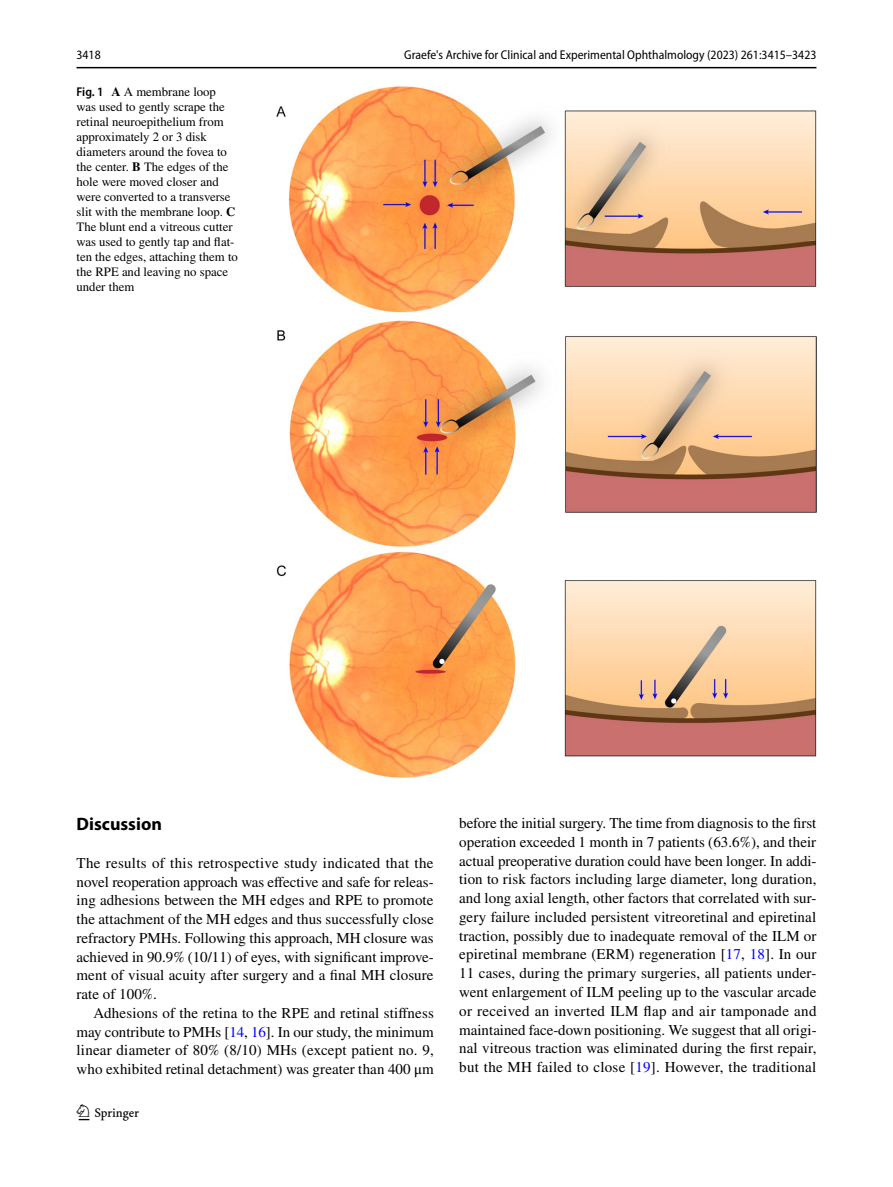
<style>
.page{position:relative;width:893px;height:1187px;background:#fff}
.page>*{position:absolute;margin:0;border:0;box-sizing:border-box;transform-origin:0 0}
.t1{font:22.5px "Springnew Regular 2";color:#000}
.t2{font:700 18px "Myriad Pro";color:#000}
.t3{font:15px/18.8px "STIX";letter-spacing:.005em;color:#000;text-align:justify}
.t4{font:12.75px/15px "STIX";color:#000}
.t5{font:semi-condensed 12.75px "Myriad Pro";color:#000}
.s1{font-family:"Myriad Pro";font-weight:600;font-stretch:semi-condensed}
.s2{font-weight:700}
.s3{color:#00f}
</style>
<div class="page">
<hr style="left:77px;top:67px;width:739px;height:1px;background:#000">
<img style="left:276px;top:87px;width:540px;height:690px">
<p class="t5" style="left:77px;top:48px;width:26px">3418</p>
<p class="t5" style="left:404px;top:48px;width:414px">Graefe's Archive for Clinical and Experimental Ophthalmology (2023) 261:3415–3423</p>
<p class="t4" style="left:77px;top:85px;width:163px"><span class="s1">Fig. 1</span> <span class="s2">A</span> A membrane loop was used to gently scrape the retinal neuroepithelium from approximately 2 or 3 disk diameters around the fovea to the center. <span class="s2">B</span> The edges of the hole were moved closer and were converted to a transverse slit with the membrane loop. <span class="s2">C<br></span>The blunt end a vitreous cutter was used to gently tap and flat&shy;ten the edges, attaching them to the RPE and leaving no space under them</p>
<p class="t2" style="left:77px;top:812px;width:87px">Discussion</p>
<p class="t3" style="left:77px;top:854px;width:359px">The results of this retrospective study indicated that the novel reoperation approach was effective and safe for releas&shy;ing adhesions between the MH edges and RPE to promote the attachment of the MH edges and thus successfully close refractory PMHs. Following this approach, MH closure was achieved in 90.9% (10/11) of eyes, with significant improve&shy;ment of visual acuity after surgery and a final MH closure rate of 100%.</p>
<p class="t3" style="left:77px;top:1004px;width:359px;text-indent:17px">Adhesions of the retina to the RPE and retinal stiffness may contribute to PMHs [<span class="s3">14</span>, <span class="s3">16</span>]. In our study, the minimum linear diameter of 80% (8/10) MHs (except patient no. 9, who exhibited retinal detachment) was greater than 400 μm</p>
<h1 class="t1" style="left:79px;top:1104px;width:62px">1 3</h1>
<p class="t3" style="left:459px;top:814px;width:359px">before the initial surgery. The time from diagnosis to the first operation exceeded 1 month in 7 patients (63.6%), and their actual preoperative duration could have been longer. In addi&shy;tion to risk factors including large diameter, long duration, and long axial length, other factors that correlated with sur&shy;gery failure included persistent vitreoretinal and epiretinal traction, possibly due to inadequate removal of the ILM or epiretinal membrane (ERM) regeneration [<span class="s3">17</span>, <span class="s3">18</span>]. In our 11 cases, during the primary surgeries, all patients under&shy;went enlargement of ILM peeling up to the vascular arcade or received an inverted ILM flap and air tamponade and maintained face-down positioning. We suggest that all origi&shy;nal vitreous traction was eliminated during the first repair, but the MH failed to close [<span class="s3">19</span>]. However, the traditional</p>
</div>
